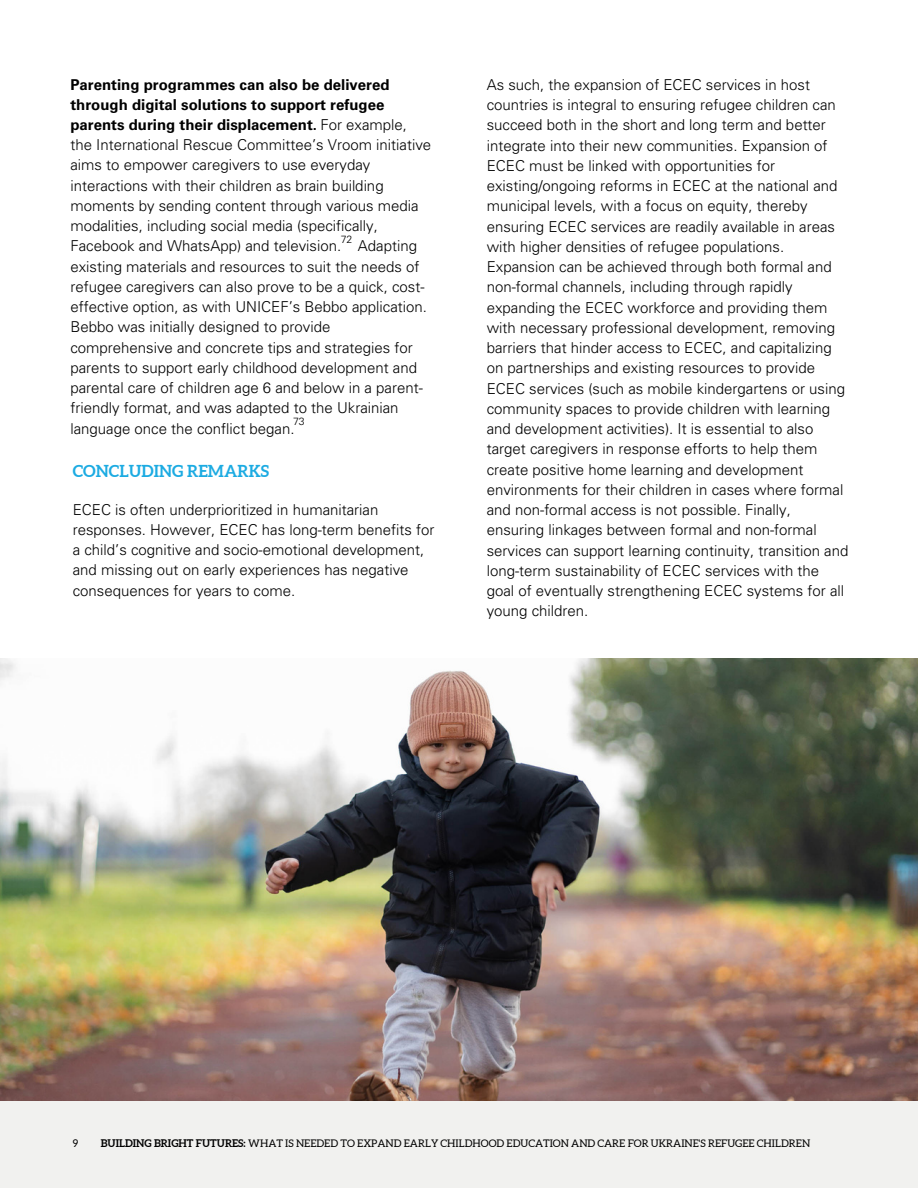
<style>
.page{position:relative;width:918px;height:1188px;background:#fff}
.page>*{position:absolute;margin:0;border:0;box-sizing:border-box;transform-origin:0 0}
.t1{font:700 16.5px "Aleo";color:#1cabe2}
.t2{font:300 15px/20.2px "Univers LT Pro 45";color:#000}
.t3{font:700 15px/20.2px "Univers LT Pro 65";color:#000}
.t4{font:10.5px "Aleo";color:#000}
.t5{font:300 10.5px "Univers LT Pro 45";color:#000}
.s1{font-family:"Univers LT Pro 45";font-weight:300}
.s2{font-weight:700}
</style>
<div class="page">
<div style="left:0;top:1101px;width:918px;height:87px;background:#eeeeec"></div>
<img style="left:0;top:658px;width:918px;height:442px">
<p class="t3" style="left:70px;top:76px;width:338px">Parenting programmes can also be delivered through digital solutions to support refugee parents during their displacement. <span class="s1">For example,</span></p>
<p class="t2" style="left:70px;top:137px;width:362px">the International Rescue Committee’s Vroom initiative aims to empower caregivers to use everyday interactions with their children as brain building moments by sending content through various media modalities, including social media (specifically, Facebook and WhatsApp) and television. Adapting existing materials and resources to suit the needs of refugee caregivers can also prove to be a quick, cost&shy;effective option, as with UNICEF’s Bebbo application.<br>Bebbo was initially designed to provide comprehensive and concrete tips and strategies for parents to support early childhood development and parental care of children age 6 and below in a parent&shy;friendly format, and was adapted to the Ukrainian language once the conflict began.</p>
<p class="t5" style="left:341px;top:236px;width:13px">72</p>
<p class="t5" style="left:293px;top:417px;width:13px">73</p>
<p class="t1" style="left:73px;top:461px;width:198px">CONCLUDING REMARKS</p>
<p class="t2" style="left:73px;top:501px;width:363px">ECEC is often underprioritized in humanitarian responses. However, ECEC has long-term benefits for a child’s cognitive and socio-emotional development, and missing out on early experiences has negative consequences for years to come.</p>
<p class="t2" style="left:487px;top:76px;width:363px">As such, the expansion of ECEC services in host countries is integral to ensuring refugee children can succeed both in the short and long term and better integrate into their new communities. Expansion of ECEC must be linked with opportunities for existing/ongoing reforms in ECEC at the national and municipal levels, with a focus on equity, thereby ensuring ECEC services are readily available in areas with higher densities of refugee populations.<br>Expansion can be achieved through both formal and non-formal channels, including through rapidly expanding the ECEC workforce and providing them with necessary professional development, removing barriers that hinder access to ECEC, and capitalizing on partnerships and existing resources to provide ECEC services (such as mobile kindergartens or using community spaces to provide children with learning and development activities). It is essential to also target caregivers in response efforts to help them create positive home learning and development environments for their children in cases where formal and non-formal access is not possible. Finally, ensuring linkages between formal and non-formal services can support learning continuity, transition and long-term sustainability of ECEC services with the goal of eventually strengthening ECEC systems for all young children.</p>
<p class="t4" style="left:73px;top:1138px;width:7px">9</p>
<p class="t4" style="left:101px;top:1138px;width:711px"><span class="s2">BUILDING BRIGHT FUTURES:</span> WHAT IS NEEDED TO EXPAND EARLY CHILDHOOD EDUCATION AND CARE FOR UKRAINE'S REFUGEE CHILDREN</p>
</div>
